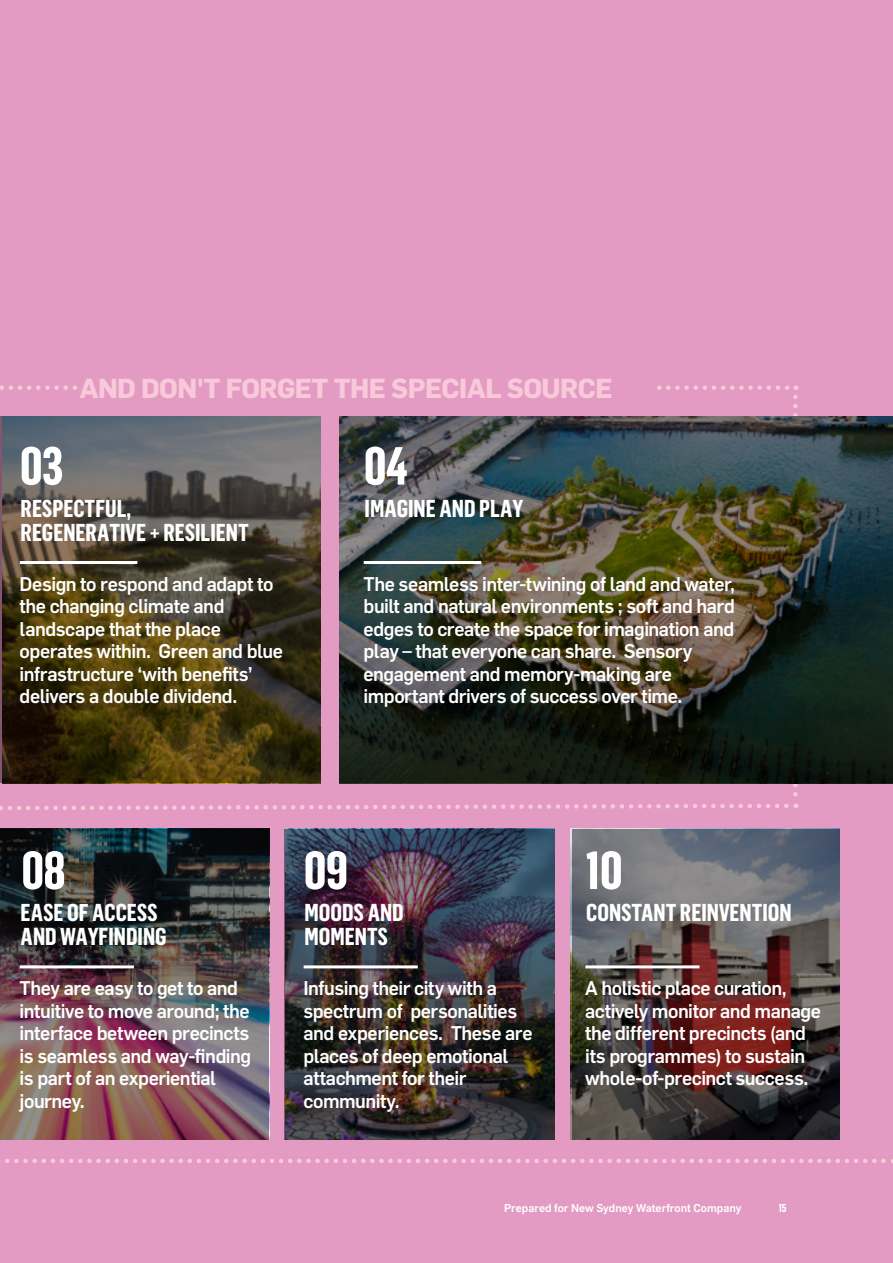
<style>
.page{position:relative;width:893px;height:1263px;background:#e39bc4}
.page>*{position:absolute;margin:0;border:0;box-sizing:border-box;transform-origin:0 0}
.t1{font:700 52.5px "Flama Cond";letter-spacing:-.02em;color:#fff}
.Quote_-_Medium{font:700 27px "Flama";letter-spacing:-.02em;color:#f8c9d9}
.Quote_Style_1{font:700 24px/24px "Flama Cond";color:#fff}
.Body_Intro_Para{font:500 19.5px/22.5px "Flama";letter-spacing:-.025em;color:#fff}
.t2{font:500 11.25px "Flama";color:#fff}
.t3{font:700 11.25px "Flama Cond";color:#fff}
</style>
<div class="page">
<svg style="left:0;top:385px;width:796px;height:5px"></svg>
<svg style="left:0;top:397px;width:798px;height:414px"></svg>
<svg style="left:0;top:1159px;width:893px;height:4px"></svg>
<svg style="left:0;top:416px;width:320px;height:367px;background:#4d452f"></svg>
<img style="left:0;top:829px;width:269px;height:311px">
<img style="left:284px;top:829px;width:270px;height:311px">
<svg style="left:572px;top:829px;width:268px;height:311px;background:#58494a"></svg>
<img style="left:340px;top:416px;width:553px;height:367px">
<div style="left:79px;top:376px;width:574px;height:40px;background:#e39bc4"></div>
<hr style="left:20px;top:965px;width:114px;height:3px;background:#fff">
<hr style="left:304px;top:965px;width:114px;height:3px;background:#fff">
<hr style="left:585px;top:965px;width:114px;height:3px;background:#fff">
<hr style="left:364px;top:561px;width:117px;height:3px;background:#fff">
<hr style="left:20px;top:561px;width:117px;height:3px;background:#fff">
<p class="Quote_-_Medium" style="left:79px;top:368px;width:535px">AND DON'T FORGET THE SPECIAL SOURCE</p>
<h1 class="t1" style="left:20px;top:435px;width:45px">03</h1>
<h1 class="t1" style="left:364px;top:435px;width:46px">04</h1>
<p class="Quote_Style_1" style="left:21px;top:496px;width:112px">RESPECTFUL,</p>
<p class="Quote_Style_1" style="left:365px;top:496px;width:160px">IMAGINE AND PLAY</p>
<p class="Quote_Style_1" style="left:21px;top:520px;width:230px">REGENERATIVE + RESILIENT</p>
<p class="Body_Intro_Para" style="left:20px;top:572px;width:265px">Design to respond and adapt to the changing climate and landscape that the place operates within. Green and blue infrastructure ‘with benefits’ delivers a double dividend.</p>
<p class="Body_Intro_Para" style="left:364px;top:572px;width:373px">The seamless inter-twining of land and water, built and natural environments ; soft and hard edges to create the space for imagination and play – that everyone can share. Sensory engagement and memory-making are important drivers of success over time.</p>
<h1 class="t1" style="left:21px;top:840px;width:46px">08</h1>
<h1 class="t1" style="left:303px;top:840px;width:46px">09</h1>
<h1 class="t1" style="left:585px;top:840px;width:39px">10</h1>
<p class="Quote_Style_1" style="left:21px;top:900px;width:147px">EASE OF ACCESS<br>AND WAYFINDING</p>
<p class="Quote_Style_1" style="left:304px;top:900px;width:101px">MOODS AND<br>MOMENTS</p>
<p class="Quote_Style_1" style="left:586px;top:900px;width:207px">CONSTANT REINVENTION</p>
<p class="Body_Intro_Para" style="left:20px;top:976px;width:233px">They are easy to get to and intuitive to move around; the interface between precincts is seamless and way-finding is part of an experiential journey.</p>
<p class="Body_Intro_Para" style="left:303px;top:976px;width:231px">Infusing their city with a spectrum of personalities and experiences. These are places of deep emotional attachment for their community.</p>
<p class="Body_Intro_Para" style="left:585px;top:976px;width:237px">A holistic place curation, actively monitor and manage the different precincts (and its programmes) to sustain whole-of-precinct success.</p>
<p class="t2" style="left:504px;top:1200px;width:239px">Prepared for New Sydney Waterfront Company</p>
<p class="t3" style="left:779px;top:1202px;width:9px">15</p>
</div>
